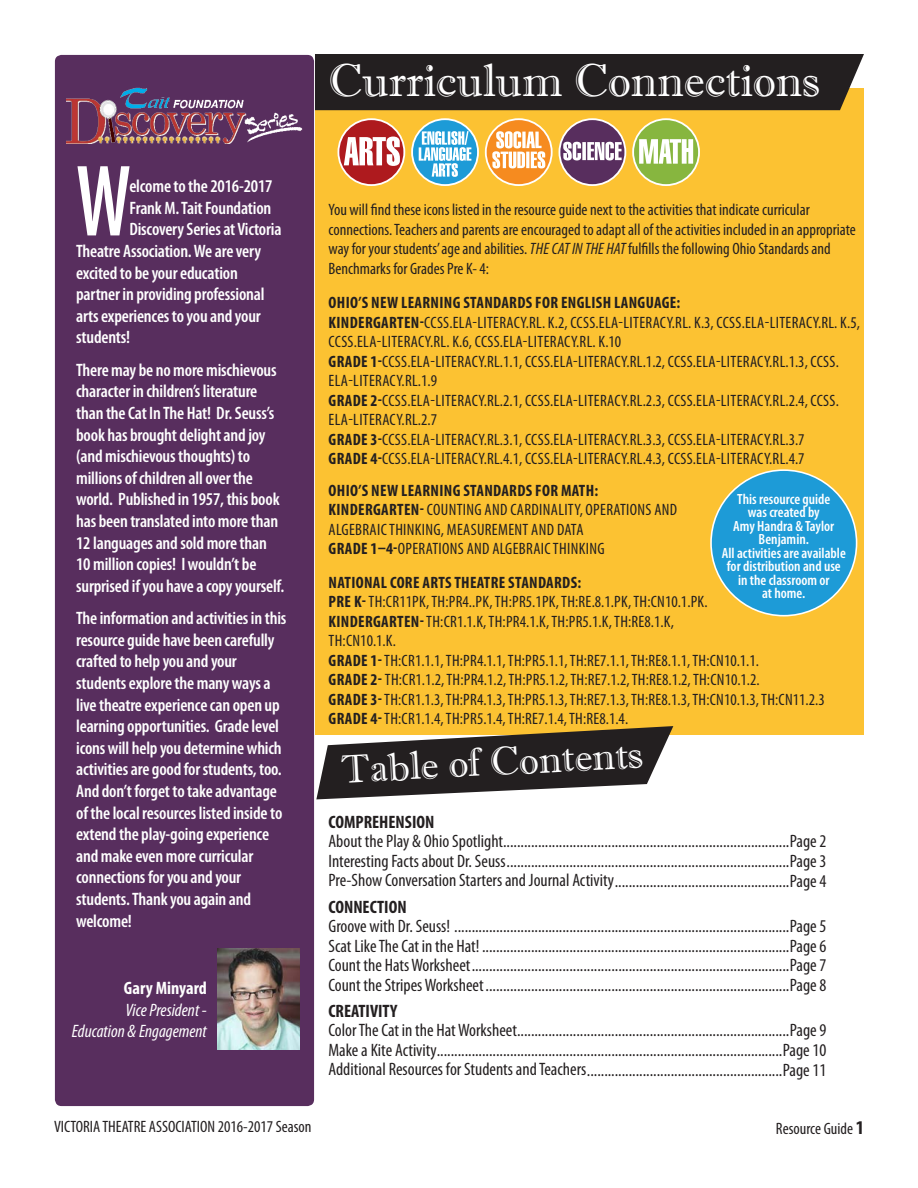
<style>
.page{position:relative;width:918px;height:1188px;background:#fff}
.page>*{position:absolute;margin:0;border:0;box-sizing:border-box;transform-origin:0 0}
.t1{font:600 condensed 102.6px "Myriad Pro";color:#fff;scale:.8 1}
.t2{font:46.2px "Imprint MT Shadow";color:#fff}
.t3{font:39.9px "Imprint MT Shadow";color:#fff}
.t4{font:condensed 18px "Myriad Pro";color:#231f20}
.t5{font:600 condensed 18px/21.6px "Myriad Pro";letter-spacing:-.01em;color:#fff}
.t6{font:italic condensed 18px/21.6px "Myriad Pro";color:#fff;text-align:right}
.t7{font:700 condensed 18px "Myriad Pro";color:#231f20}
.t8{font:condensed 16.5px/19.5px "Myriad Pro";letter-spacing:.02em;color:#231f20}
.t9{font:condensed 16.5px/19.5px "Myriad Pro";color:#231f20}
.t10{font:700 condensed 16.5px "Myriad Pro";letter-spacing:.02em;color:#231f20}
.t11{font:600 condensed 14.85px/13.5px "Myriad Pro";color:#fff;text-align:center}
.s1{font-weight:700;font-style:normal}
.s2{font-style:italic}
.s3{font-weight:700}
.s4{font-weight:700;font-size:19.5px}
</style>
<div class="page">
<div style="left:54px;top:54px;width:261px;height:1053px;background:#582e5e;border-radius:8px"></div>
<div style="left:53px;top:53px;width:263px;height:1055px;border:2px solid #fff;border-radius:8px"></div>
<img style="left:218px;top:949px;width:82px;height:101px">
<img style="left:67px;top:88px;width:236px;height:56px">
<div style="left:315px;top:88px;width:549px;height:647px;background:#fcc232"></div>
<div style="left:315px;top:54px;width:549px;height:56px;background:#231f20"></div>
<svg style="left:486px;top:119px;width:66px;height:66px"></svg>
<div style="left:485px;top:118px;width:68px;height:68px;border:2px solid #fff;border-radius:50%"></div>
<svg style="left:492px;top:131px;width:53px;height:37px;background:#fbcda0"></svg>
<div style="left:559px;top:119px;width:66px;height:66px;background:#582e5e;border-radius:50%"></div>
<div style="left:559px;top:118px;width:67px;height:68px;border:2px solid #fff;border-radius:50%"></div>
<svg style="left:563px;top:142px;width:59px;height:18px"></svg>
<div style="left:633px;top:119px;width:66px;height:66px;background:#87b63f;border-radius:50%"></div>
<div style="left:632px;top:118px;width:68px;height:68px;border:2px solid #fff;border-radius:50%"></div>
<svg style="left:639px;top:139px;width:54px;height:25px"></svg>
<svg style="left:412px;top:119px;width:66px;height:66px"></svg>
<div style="left:411px;top:118px;width:68px;height:68px;border:2px solid #fff;border-radius:50%"></div>
<svg style="left:419px;top:131px;width:52px;height:46px;background:#8ccbe9"></svg>
<div style="left:338px;top:119px;width:66px;height:66px;background:#ae1a1e;border-radius:50%"></div>
<div style="left:337px;top:118px;width:68px;height:68px;border:2px solid #fff;border-radius:50%"></div>
<svg style="left:344px;top:137px;width:56px;height:29px"></svg>
<svg style="left:316px;top:726px;width:357px;height:73px"></svg>
<div style="left:711px;top:470px;width:146px;height:146px;background:#1d9bd7;border-radius:50%"></div>
<p class="t1" style="left:76px;top:138px;width:70px">W</p>
<p class="t5" style="left:129px;top:175px;width:145px">elcome to the 2016-2017</p>
<p class="t5" style="left:129px;top:197px;width:144px">Frank M. Tait Foundation</p>
<p class="t5" style="left:129px;top:218px;width:154px">Discovery Series at Victoria</p>
<p class="t5" style="left:76px;top:240px;width:186px">Theatre Association. We are very</p>
<p class="t5" style="left:76px;top:262px;width:163px">excited to be your education</p>
<p class="t5" style="left:76px;top:283px;width:190px">partner in providing professional</p>
<p class="t5" style="left:76px;top:305px;width:186px">arts experiences to you and your</p>
<p class="t5" style="left:76px;top:326px;width:56px">students!</p>
<p class="t5" style="left:76px;top:359px;width:210px">There may be no more mischievous character in children’s literature than the Cat In The Hat! Dr. Seuss’s book has brought delight and joy (and mischievous thoughts) to millions of children all over the world. Published in 1957, this book has been translated into more than 12 languages and sold more than 10 million copies! I wouldn’t be surprised if you have a copy yourself.</p>
<p class="t5" style="left:76px;top:607px;width:212px">The information and activities in this resource guide have been carefully crafted to help you and your students explore the many ways a live theatre experience can open up learning opportunities. Grade level icons will help you determine which activities are good for students, too.<br>And don’t forget to take advantage of the local resources listed inside to extend the play-going experience and make even more curricular connections for you and your students. Thank you again and welcome!</p>
<p class="t6" style="left:72px;top:977px;width:137px"><span class="s1">Gary Minyard<br></span>Vice President -<br>Education &amp; Engagement</p>
<p class="t2" style="left:328px;top:53px;width:493px">Curriculum Connections</p>
<p class="t9" style="left:328px;top:200px;width:529px">You will find these icons listed in the resource guide next to the activities that indicate curricular connections. Teachers and parents are encouraged to adapt all of the activities included in an appropriate way for your students’ age and abilities. <span class="s2">THE CAT IN THE HAT</span> fulfills the following Ohio Standards and Benchmarks for Grades Pre K- 4:</p>
<p class="t10" style="left:329px;top:292px;width:353px">OHIO’S NEW LEARNING STANDARDS FOR ENGLISH LANGUAGE:</p>
<p class="t8" style="left:329px;top:312px;width:533px"><span class="s3">KINDERGARTEN-</span>CCSS.ELA-LITERACY.RL. K.2, CCSS.ELA-LITERACY.RL. K.3, CCSS.ELA-LITERACY.RL. K.5,<br>CCSS.ELA-LITERACY.RL. K.6, CCSS.ELA-LITERACY.RL. K.10</p>
<p class="t8" style="left:329px;top:351px;width:512px"><span class="s3">GRADE 1-</span>CCSS.ELA-LITERACY.RL.1.1, CCSS.ELA-LITERACY.RL.1.2, CCSS.ELA-LITERACY.RL.1.3, CCSS.<br>ELA-LITERACY.RL.1.9</p>
<p class="t8" style="left:329px;top:390px;width:512px"><span class="s3">GRADE 2-</span>CCSS.ELA-LITERACY.RL.2.1, CCSS.ELA-LITERACY.RL.2.3, CCSS.ELA-LITERACY.RL.2.4, CCSS.<br>ELA-LITERACY.RL.2.7</p>
<p class="t8" style="left:329px;top:429px;width:478px"><span class="s3">GRADE 3-</span>CCSS.ELA-LITERACY.RL.3.1, CCSS.ELA-LITERACY.RL.3.3, CCSS.ELA-LITERACY.RL.3.7</p>
<p class="t8" style="left:329px;top:449px;width:478px"><span class="s3">GRADE 4-</span>CCSS.ELA-LITERACY.RL.4.1, CCSS.ELA-LITERACY.RL.4.3, CCSS.ELA-LITERACY.RL.4.7</p>
<p class="t11" style="left:737px;top:492px;width:95px">This resource guide</p>
<p class="t11" style="left:748px;top:505px;width:73px">was created by</p>
<p class="t11" style="left:733px;top:519px;width:103px">Amy Handra &amp; Taylor<br>Benjamin.</p>
<p class="t11" style="left:722px;top:546px;width:126px">All activities are available</p>
<p class="t11" style="left:727px;top:559px;width:115px">for distribution and use</p>
<p class="t11" style="left:738px;top:573px;width:93px">in the classroom or</p>
<p class="t11" style="left:762px;top:586px;width:45px">at home.</p>
<p class="t10" style="left:329px;top:480px;width:271px">OHIO’S NEW LEARNING STANDARDS FOR MATH:</p>
<p class="t8" style="left:329px;top:500px;width:350px"><span class="s3">KINDERGARTEN-</span> COUNTING AND CARDINALITY, OPERATIONS AND<br>ALGEBRAIC THINKING, MEASUREMENT AND DATA</p>
<p class="t8" style="left:329px;top:539px;width:277px"><span class="s3">GRADE 1–4-</span>OPERATIONS AND ALGEBRAIC THINKING</p>
<p class="t10" style="left:329px;top:572px;width:254px">NATIONAL CORE ARTS THEATRE STANDARDS:</p>
<p class="t8" style="left:329px;top:592px;width:381px"><span class="s3">PRE K-</span> TH:CR11PK, TH:PR4..PK, TH:PR5.1PK, TH:RE.8.1.PK, TH:CN10.1.PK.</p>
<p class="t8" style="left:329px;top:611px;width:347px"><span class="s3">KINDERGARTEN-</span> TH:CR1.1.K, TH:PR4.1.K, TH:PR5.1.K, TH:RE8.1.K,<br>TH:CN10.1.K.</p>
<p class="t8" style="left:329px;top:650px;width:432px"><span class="s3">GRADE 1-</span> TH:CR1.1.1, TH:PR4.1.1, TH:PR5.1.1, TH:RE7.1.1, TH:RE8.1.1, TH:CN10.1.1.</p>
<p class="t8" style="left:329px;top:670px;width:433px"><span class="s3">GRADE 2-</span> TH:CR1.1.2, TH:PR4.1.2, TH:PR5.1.2, TH:RE7.1.2, TH:RE8.1.2, TH:CN10.1.2.</p>
<p class="t8" style="left:329px;top:689px;width:498px"><span class="s3">GRADE 3-</span> TH:CR1.1.3, TH:PR4.1.3, TH:PR5.1.3, TH:RE7.1.3, TH:RE8.1.3, TH:CN10.1.3, TH:CN11.2.3</p>
<p class="t8" style="left:329px;top:709px;width:301px"><span class="s3">GRADE 4-</span> TH:CR1.1.4, TH:PR5.1.4, TH:RE7.1.4, TH:RE8.1.4.</p>
<p class="t3" style="left:340px;top:746px;width:304px;rotate:-3deg">Table of Contents</p>
<p class="t7" style="left:328px;top:811px;width:107px">COMPREHENSION</p>
<p class="t4" style="left:328px;top:831px;width:499px">About the Play &amp; Ohio Spotlight..................................................................................Page 2</p>
<p class="t4" style="left:328px;top:850px;width:500px">Interesting Facts about Dr. Seuss.................................................................................Page 3</p>
<p class="t4" style="left:328px;top:870px;width:500px">Pre-Show Conversation Starters and Journal Activity..................................................Page 4</p>
<p class="t7" style="left:328px;top:896px;width:80px">CONNECTION</p>
<p class="t4" style="left:328px;top:915px;width:500px">Groove with Dr. Seuss! ................................................................................................Page 5</p>
<p class="t4" style="left:328px;top:935px;width:500px">Scat Like The Cat in the Hat! ........................................................................................Page 6</p>
<p class="t4" style="left:328px;top:954px;width:500px">Count the Hats Worksheet...........................................................................................Page 7</p>
<p class="t4" style="left:328px;top:974px;width:500px">Count the Stripes Worksheet.......................................................................................Page 8</p>
<p class="t7" style="left:328px;top:1000px;width:71px">CREATIVITY</p>
<p class="t4" style="left:328px;top:1020px;width:500px">Color The Cat in the Hat Worksheet..............................................................................Page 9</p>
<p class="t4" style="left:328px;top:1039px;width:500px">Make a Kite Activity...................................................................................................Page 10</p>
<p class="t4" style="left:328px;top:1059px;width:500px">Additional Resources for Students and Teachers........................................................Page 11</p>
<p class="t9" style="left:54px;top:1116px;width:259px">VICTORIA THEATRE ASSOCIATION 2016-2017 Season</p>
<p class="t9" style="left:776px;top:1119px;width:90px">Resource Guide <span class="s4">1</span></p>
</div>
